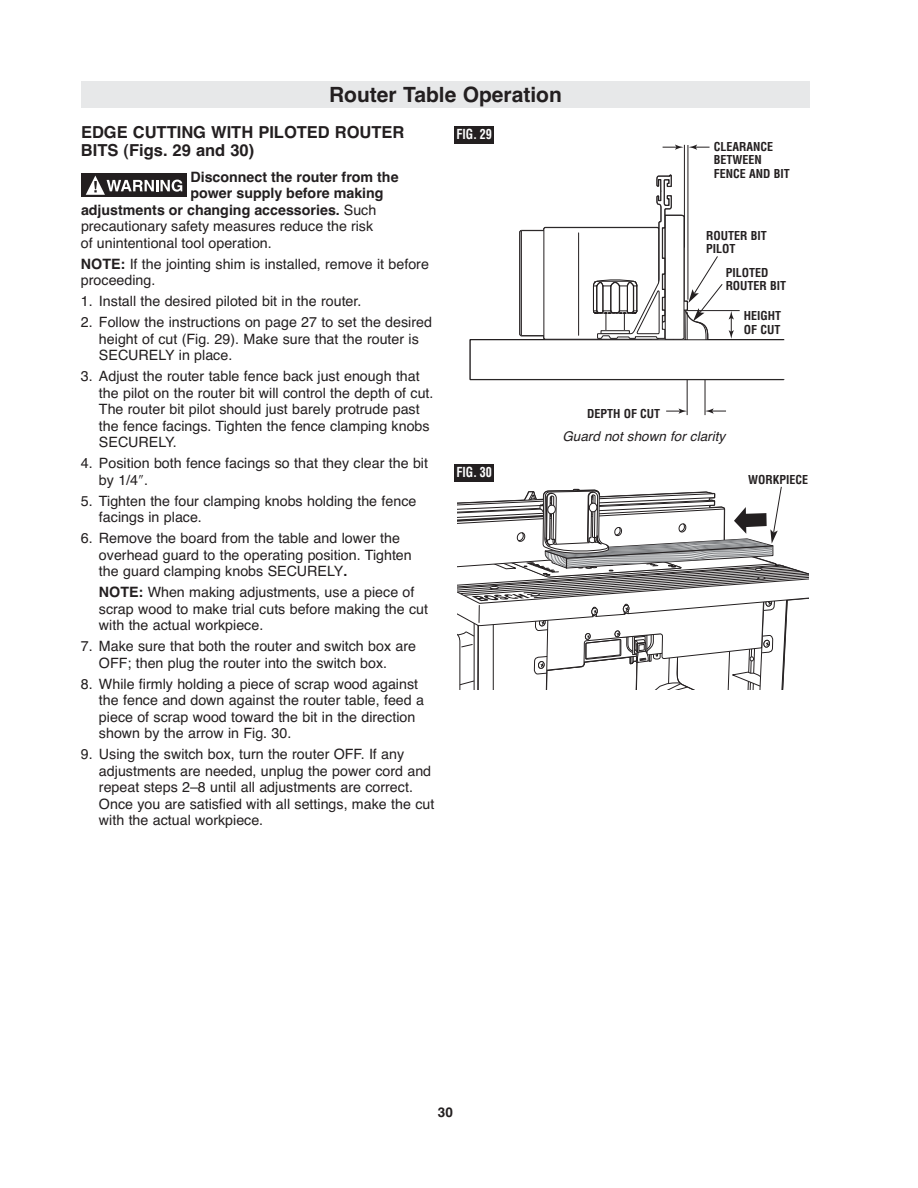
<style>
.page{position:relative;width:918px;height:1188px;background:#fff}
.page>*{position:absolute;margin:0;border:0;box-sizing:border-box;transform-origin:0 0}
.t1{font:700 21px "Helvetica";color:#231f20}
.t2{font:700 16.5px/18px "Helvetica";color:#231f20}
.t3{font:14.25px/16.5px "Helvetica";color:#231f20}
.t4{font:700 14.25px "Helvetica";color:#231f20}
.t5{font:italic 13.5px "Helvetica";color:#231f20}
.t6{font:700 condensed 13.5px "Helvetica";color:#fff;scale:.9 1}
.t7{font:700 13.5px "Helvetica";color:#231f20}
.t8{font:700 condensed 12px/13.5px "Helvetica";color:#231f20}
.s1{font-weight:400}
.s2{font-weight:700}
</style>
<div class="page">
<div style="left:81px;top:81px;width:729px;height:27px;background:#e7e8e9"></div>
<div style="left:81px;top:173px;width:106px;height:24px;background:#231f20"></div>
<svg style="left:86px;top:176px;width:96px;height:19px"></svg>
<div style="left:519px;top:230px;width:30px;height:106px;border:2px solid #231f20;border-radius:2px"></div>
<hr style="left:683px;top:310px;width:57px;height:1px;background:#231f20">
<svg style="left:729px;top:311px;width:5px;height:28px"></svg>
<hr style="left:687px;top:312px;width:1px;height:103px;background:#231f20">
<hr style="left:705px;top:340px;width:1px;height:75px;background:#231f20">
<svg style="left:705px;top:408px;width:21px;height:6px"></svg>
<svg style="left:666px;top:409px;width:21px;height:5px"></svg>
<hr style="left:688px;top:145px;width:1px;height:155px;background:#231f20">
<hr style="left:684px;top:145px;width:1px;height:103px;background:#231f20">
<svg style="left:689px;top:145px;width:21px;height:5px"></svg>
<svg style="left:663px;top:145px;width:20px;height:5px"></svg>
<div style="left:470px;top:340px;width:314px;height:39px;background:#fff"></div>
<div style="left:470px;top:339px;width:314px;height:41px;border:1px solid #231f20"></div>
<div style="left:520px;top:231px;width:28px;height:105px;background:#fff;border-radius:2px"></div>
<div style="left:520px;top:230px;width:29px;height:106px;border:1px solid #231f20;border-radius:2px"></div>
<hr style="left:521px;top:231px;width:1px;height:105px;background:#231f20">
<div style="left:544px;top:228px;width:115px;height:111px;background:#fff;border-radius:2px"></div>
<div style="left:543px;top:227px;width:116px;height:113px;border:1px solid #231f20;border-radius:2px"></div>
<hr style="left:578px;top:233px;width:1px;height:102px;background:#231f20">
<svg style="left:592px;top:174px;width:131px;height:167px"></svg>
<svg style="left:458px;top:486px;width:351px;height:203px"></svg>
<div style="left:455px;top:126px;width:39px;height:18px;background:#231f20"></div>
<div style="left:455px;top:464px;width:39px;height:18px;background:#231f20"></div>
<p class="t1" style="left:329px;top:83px;width:234px">Router Table Operation</p>
<p class="t2" style="left:81px;top:124px;width:325px">EDGE CUTTING WITH PILOTED ROUTER<br>BITS (Figs. 29 and 30)</p>
<p class="t4" style="left:190px;top:169px;width:210px">Disconnect the router from the</p>
<p class="t4" style="left:191px;top:185px;width:195px">power supply before making</p>
<p class="t4" style="left:81px;top:202px;width:297px">adjustments or changing accessories. <span class="s1">Such</span></p>
<p class="t3" style="left:81px;top:218px;width:294px">precautionary safety measures reduce the risk</p>
<p class="t3" style="left:81px;top:235px;width:192px">of unintentional tool operation.</p>
<p class="t3" style="left:81px;top:256px;width:349px"><span class="s2">NOTE:</span> If the jointing shim is installed, remove it before proceeding.</p>
<p class="t3" style="left:81px;top:293px;width:282px">1. Install the desired piloted bit in the router.</p>
<p class="t3" style="left:99px;top:314px;width:334px;text-indent:-18px">2. Follow the instructions on page 27 to set the desired height of cut (Fig. 29). Make sure that the router is<br>SECURELY in place.</p>
<p class="t3" style="left:99px;top:368px;width:336px;text-indent:-18px">3. Adjust the router table fence back just enough that the pilot on the router bit will control the depth of cut.<br>The router bit pilot should just barely protrude past the fence facings. Tighten the fence clamping knobs SECURELY.</p>
<p class="t3" style="left:99px;top:455px;width:331px;text-indent:-18px">4. Position both fence facings so that they clear the bit by 1/4 .</p>
<p class="t3" style="left:99px;top:493px;width:319px;text-indent:-18px">5. Tighten the four clamping knobs holding the fence facings in place.</p>
<p class="t3" style="left:99px;top:530px;width:314px;text-indent:-18px">6. Remove the board from the table and lower the overhead guard to the operating position. Tighten the guard clamping knobs SECURELY<span class="s2">.</span></p>
<p class="t3" style="left:99px;top:584px;width:331px"><span class="s2">NOTE:</span> When making adjustments, use a piece of scrap wood to make trial cuts before making the cut with the actual workpiece.</p>
<p class="t3" style="left:99px;top:638px;width:319px;text-indent:-18px">7. Make sure that both the router and switch box are<br>OFF; then plug the router into the switch box.</p>
<p class="t3" style="left:99px;top:676px;width:327px;text-indent:-18px">8. While firmly holding a piece of scrap wood against the fence and down against the router table, feed a piece of scrap wood toward the bit in the direction shown by the arrow in Fig. 30.</p>
<p class="t3" style="left:99px;top:746px;width:337px;text-indent:-18px">9. Using the switch box, turn the router OFF. If any adjustments are needed, unplug the power cord and repeat steps 2–8 until all adjustments are correct.<br>Once you are satisfied with all settings, make the cut with the actual workpiece.</p>
<p class="t6" style="left:456px;top:127px;width:41px">FIG. 29</p>
<p class="t8" style="left:714px;top:140px;width:77px">CLEARANCE<br>BETWEEN<br>FENCE AND BIT</p>
<p class="t8" style="left:706px;top:229px;width:62px">ROUTER BIT<br>PILOT</p>
<p class="t8" style="left:726px;top:266px;width:62px">PILOTED<br>ROUTER BIT</p>
<p class="t8" style="left:744px;top:308px;width:39px;line-height:14.4px">HEIGHT<br>OF CUT</p>
<p class="t8" style="left:587px;top:407px;width:75px">DEPTH OF CUT</p>
<p class="t5" style="left:562px;top:428px;width:164px">Guard not shown for clarity</p>
<p class="t6" style="left:456px;top:465px;width:41px">FIG. 30</p>
<p class="t8" style="left:748px;top:473px;width:62px">WORKPIECE</p>
<p class="t7" style="left:438px;top:1105px;width:17px">30</p>
</div>
